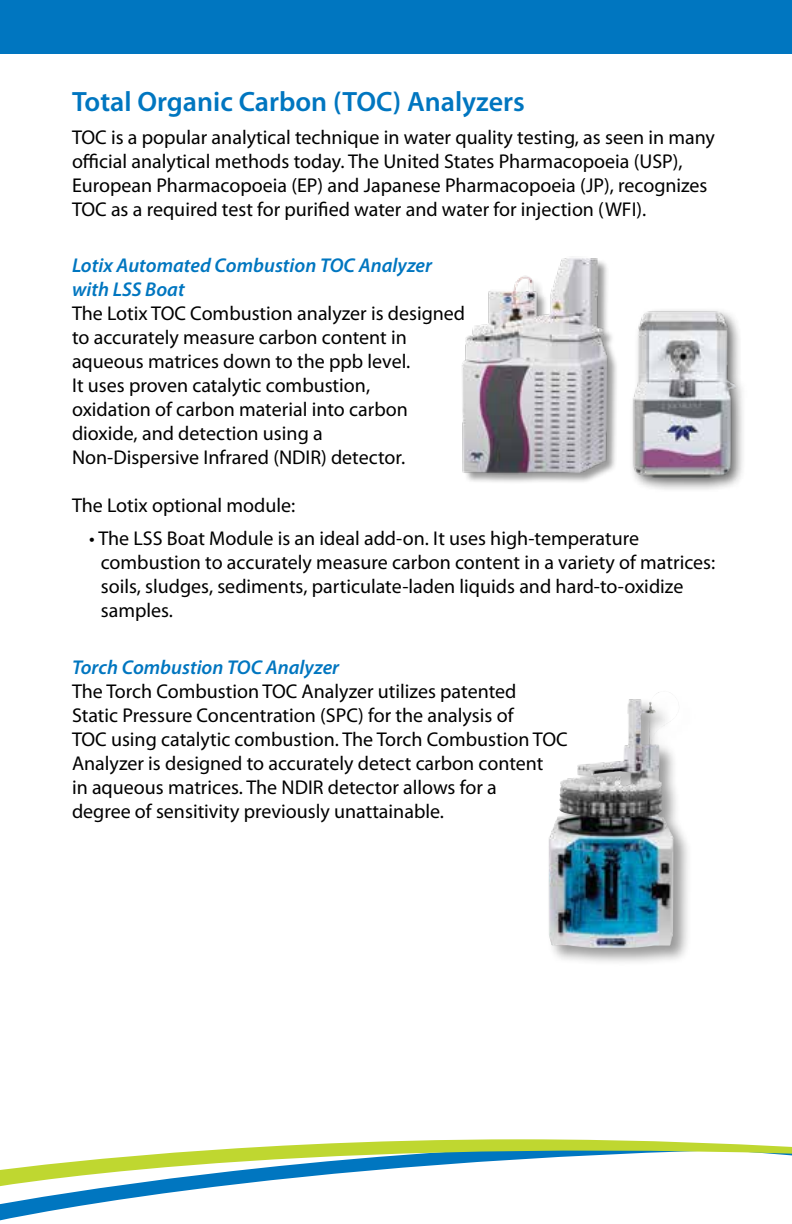
<style>
.page{position:relative;width:792px;height:1224px;background:#fff}
.page>*{position:absolute;margin:0;border:0;box-sizing:border-box;transform-origin:0 0}
.t1{font:600 28px "Myriad Pro";color:#0076c0}
.t2{font:20px/24px "Myriad Pro";color:#000}
.t3{font:italic 600 20px/24px "Myriad Pro";color:#0076c0}
</style>
<div class="page">
<svg style="left:0;top:1189px;width:197px;height:32px"></svg>
<svg style="left:0;top:1139px;width:792px;height:50px"></svg>
<div style="left:0;top:0;width:792px;height:54px;background:#0076c0"></div>
<div style="left:546px;top:690px;width:152px;height:277px;background:#000;opacity:.4"></div>
<img style="left:549px;top:691px;width:122px;height:257px">
<div style="left:462px;top:258px;width:157px;height:226px;background:#000;opacity:.4"></div>
<img style="left:462px;top:258px;width:153px;height:222px">
<div style="left:629px;top:307px;width:121px;height:186px;background:#000;opacity:.6"></div>
<img style="left:629px;top:307px;width:113px;height:179px">
<h1 class="t1" style="left:72px;top:84px;width:454px">Total Organic Carbon (TOC) Analyzers</h1>
<p class="t2" style="left:72px;top:125px;width:645px">TOC is a popular analytical technique in water quality testing, as seen in many official analytical methods today. The United States Pharmacopoeia (USP), European Pharmacopoeia (EP) and Japanese Pharmacopoeia (JP), recognizes TOC as a required test for purified water and water for injection (WFI).</p>
<p class="t3" style="left:72px;top:253px;width:362px">Lotix Automated Combustion TOC Analyzer with LSS Boat</p>
<p class="t2" style="left:72px;top:301px;width:395px">The Lotix TOC Combustion analyzer is designed to accurately measure carbon content in aqueous matrices down to the ppb level.<br>It uses proven catalytic combustion,<br>oxidation of carbon material into carbon dioxide, and detection using a<br>Non-Dispersive Infrared (NDIR) detector.</p>
<p class="t2" style="left:72px;top:493px;width:225px">The Lotix optional module:</p>
<p class="t2" style="left:101px;top:526px;width:616px;text-indent:-12px">• The LSS Boat Module is an ideal add-on. It uses high-temperature combustion to accurately measure carbon content in a variety of matrices: soils, sludges, sediments, particulate-laden liquids and hard-to-oxidize samples.</p>
<p class="t3" style="left:72px;top:654px;width:269px">Torch Combustion TOC Analyzer</p>
<p class="t2" style="left:72px;top:679px;width:497px">The Torch Combustion TOC Analyzer utilizes patented Static Pressure Concentration (SPC) for the analysis of<br>TOC using catalytic combustion. The Torch Combustion TOC Analyzer is designed to accurately detect carbon content<br>in aqueous matrices. The NDIR detector allows for a<br>degree of sensitivity previously unattainable.</p>
</div>
